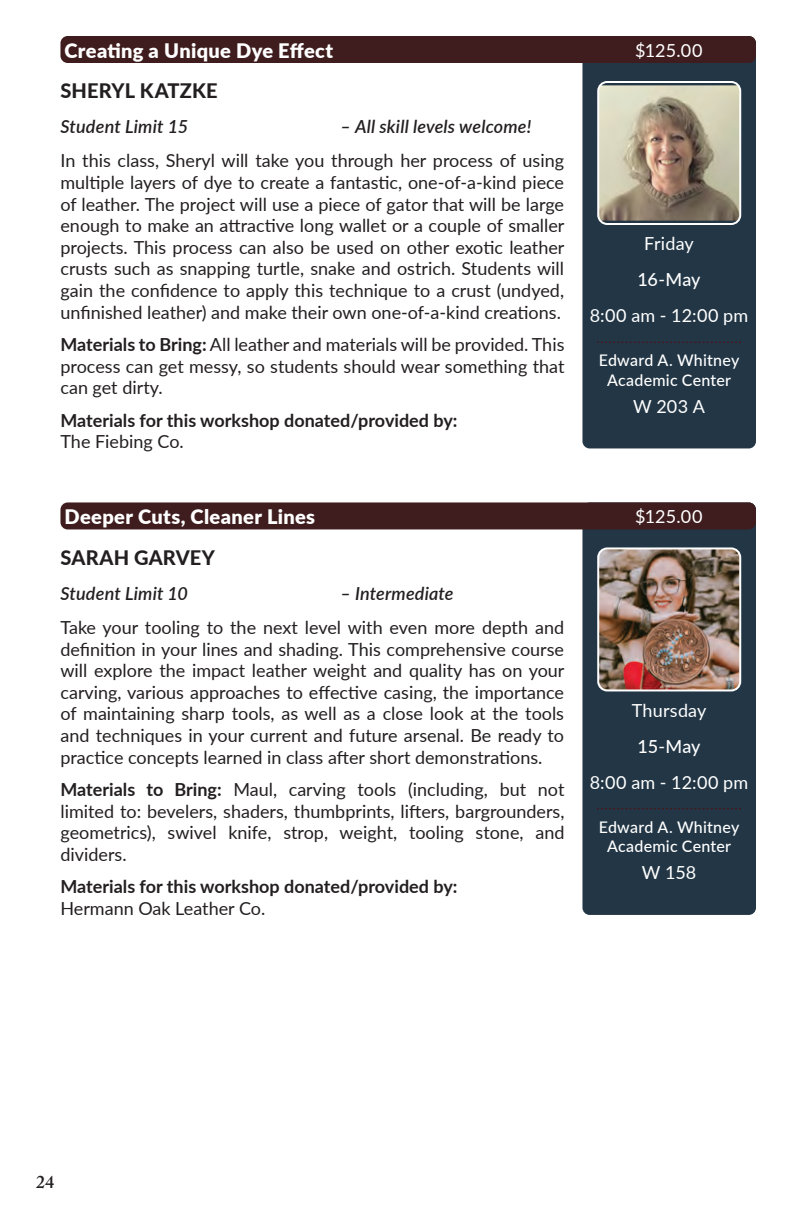
<style>
.page{position:relative;width:792px;height:1224px;background:#fff}
.page>*{position:absolute;margin:0;border:0;box-sizing:border-box;transform-origin:0 0}
.t1{font:900 20px "Lato";letter-spacing:.015em;color:#fff}
.t2{font:800 20px "Lato";letter-spacing:.01em;color:#231f20}
.t3{font:18px/21.6px "Lato";color:#231f20;text-align:justify}
.t4{font:700 18px "Lato";color:#231f20}
.t5{font:18px "Lato";letter-spacing:.01em;color:#fff}
.t6{font:italic 600 18px "Lato";letter-spacing:.01em;color:#231f20}
.t7{font:500 18px "Lato";letter-spacing:-.005em;color:#fff}
.t8{font:600 18px "Adobe Caslon Pro";color:#231f20}
.t9{font:500 16px/19.2px "Lato";letter-spacing:.015em;color:#fff;text-align:center}
.s1{font-weight:700}
</style>
<div class="page">
<div style="left:582px;top:36px;width:174px;height:412px;background:#223645;border-radius:7px"></div>
<div style="left:60px;top:36px;width:696px;height:27px;background:#3f1d1e;border-radius:7px"></div>
<svg style="left:597px;top:342px;width:144px;height:1px"></svg>
<img style="left:600px;top:85px;width:138px;height:136px">
<div style="left:597px;top:81px;width:144px;height:144px;border:2px solid #fff;border-radius:9px"></div>
<div style="left:582px;top:502px;width:174px;height:413px;background:#223645;border-radius:7px"></div>
<div style="left:60px;top:502px;width:696px;height:27px;background:#3f1d1e;border-radius:7px"></div>
<svg style="left:597px;top:808px;width:144px;height:1px"></svg>
<img style="left:600px;top:550px;width:140px;height:140px">
<div style="left:597px;top:547px;width:144px;height:144px;border:2px solid #fff;border-radius:9px"></div>
<p class="t1" style="left:64px;top:35px;width:270px">Creating a Unique Dye Effect</p>
<p class="t2" style="left:60px;top:76px;width:159px">SHERYL KATZKE</p>
<p class="t6" style="left:60px;top:114px;width:129px">Student Limit 15</p>
<p class="t6" style="left:341px;top:114px;width:192px">– All skill levels welcome!</p>
<p class="t3" style="left:60px;top:149px;width:506px">In this class, Sheryl will take you through her process of using multiple layers of dye to create a fantastic, one-of-a-kind piece of leather. The project will use a piece of gator that will be large enough to make an attractive long wallet or a couple of smaller projects. This process can also be used on other exotic leather crusts such as snapping turtle, snake and ostrich. Students will gain the confidence to apply this technique to a crust (undyed, unfinished leather) and make their own one-of-a-kind creations.</p>
<p class="t3" style="left:60px;top:333px;width:505px"><span class="s1">Materials to Bring:</span> All leather and materials will be provided. This process can get messy, so students should wear something that can get dirty.</p>
<p class="t4" style="left:60px;top:407px;width:399px">Materials for this workshop donated/provided by:</p>
<p class="t3" style="left:60px;top:430px;width:125px">The Fiebing Co.</p>
<p class="t1" style="left:64px;top:502px;width:252px">Deeper Cuts, Cleaner Lines</p>
<p class="t2" style="left:60px;top:542px;width:156px">SARAH GARVEY</p>
<p class="t6" style="left:60px;top:580px;width:129px">Student Limit 10</p>
<p class="t6" style="left:341px;top:580px;width:115px">– Intermediate</p>
<p class="t3" style="left:60px;top:616px;width:506px">Take your tooling to the next level with even more depth and definition in your lines and shading. This comprehensive course will explore the impact leather weight and quality has on your carving, various approaches to effective casing, the importance of maintaining sharp tools, as well as a close look at the tools and techniques in your current and future arsenal. Be ready to practice concepts learned in class after short demonstrations.</p>
<p class="t3" style="left:60px;top:778px;width:505px"><span class="s1">Materials to Bring:</span> Maul, carving tools (including, but not limited to: bevelers, shaders, thumbprints, lifters, bargrounders, geometrics), swivel knife, strop, weight, tooling stone, and dividers.</p>
<p class="t4" style="left:60px;top:874px;width:399px">Materials for this workshop donated/provided by:</p>
<p class="t3" style="left:60px;top:897px;width:206px">Hermann Oak Leather Co.</p>
<p class="t5" style="left:635px;top:37px;width:69px">$125.00</p>
<p class="t5" style="left:644px;top:231px;width:51px">Friday</p>
<p class="t7" style="left:638px;top:267px;width:65px">16-May</p>
<p class="t5" style="left:590px;top:303px;width:160px">8:00 am - 12:00 pm</p>
<p class="t9" style="left:599px;top:350px;width:142px">Edward A. Whitney<br>Academic Center</p>
<p class="t5" style="left:633px;top:393px;width:73px">W 203 A</p>
<p class="t5" style="left:635px;top:504px;width:69px">$125.00</p>
<p class="t5" style="left:632px;top:697px;width:76px">Thursday</p>
<p class="t7" style="left:637px;top:733px;width:65px">15-May</p>
<p class="t5" style="left:590px;top:769px;width:160px">8:00 am - 12:00 pm</p>
<p class="t9" style="left:599px;top:817px;width:142px">Edward A. Whitney<br>Academic Center</p>
<p class="t5" style="left:642px;top:860px;width:56px">W 158</p>
<p class="t8" style="left:36px;top:1171px;width:19px">24</p>
</div>
